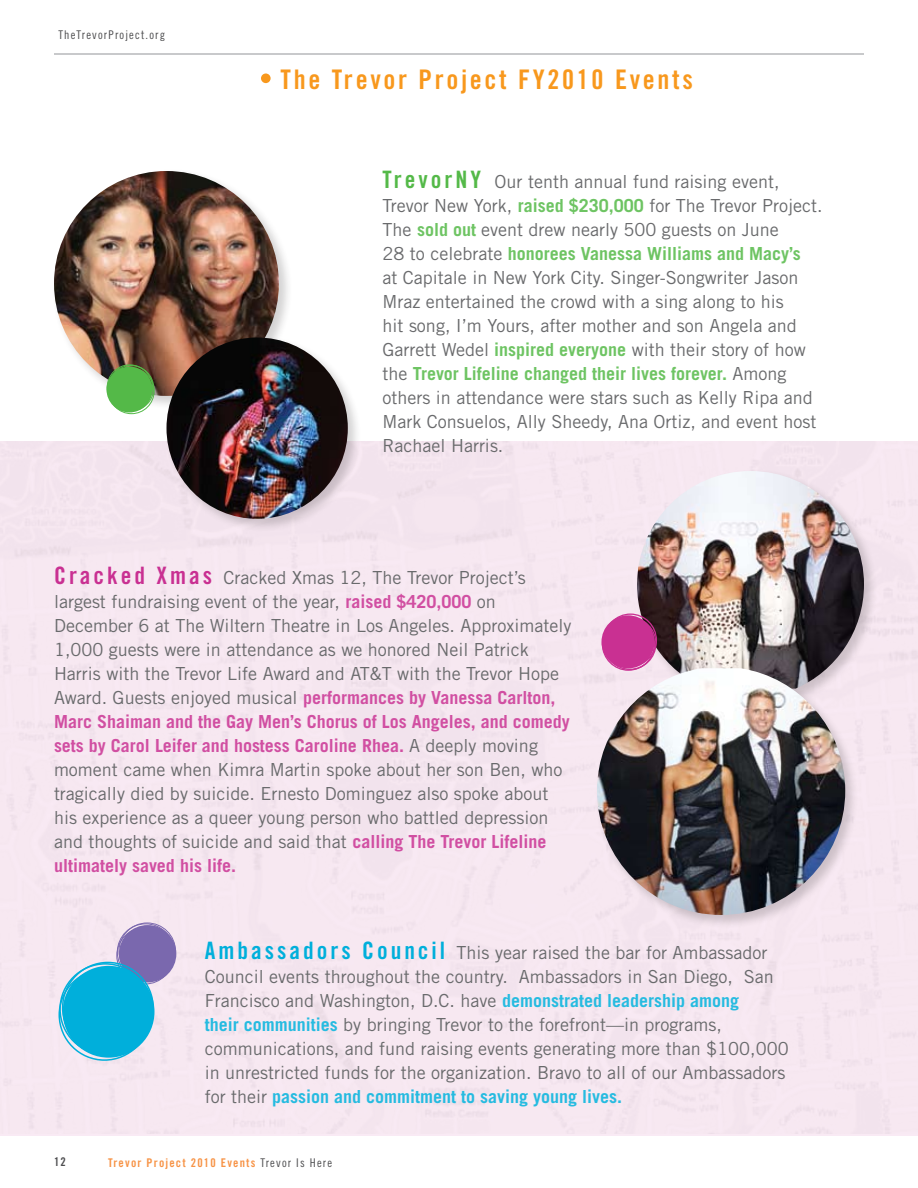
<style>
.page{position:relative;width:918px;height:1188px;background:#fff}
.page>*{position:absolute;margin:0;border:0;box-sizing:border-box;transform-origin:0 0}
.t1{font:27px "Trade Gothic LT Std Bd Cn 20";letter-spacing:.1em;color:#f8981d}
.t2{font:18px/24px "Trade Gothic LT Std";color:#696a6c}
.t3{font:12px "Trade Gothic LT Std Bd Cn 20";letter-spacing:.1em;color:#f79346}
.t4{font:12px "Trade Gothic LT Std Cn 18";letter-spacing:.1em;color:#4d4d4f}
.t5{font:12px "Trade Gothic LT Std Bd Cn 20";color:#4d4d4f}
.s1{font-family:"Trade Gothic LT Std Bd Cn 20";font-size:24px;color:#54b948}
.s2{font-weight:700;color:#6ec463}
.s3{font-family:"Trade Gothic LT Std Bd Cn 20";font-size:24px;color:#c93092}
.s4{font-weight:700;color:#d14fa2}
.s5{font-family:"Trade Gothic LT Std Bd Cn 20";font-size:24px;color:#00afdb}
.s6{font-weight:700;color:#26bbe0}
.s7{font-family:"Trade Gothic LT Std Cn 18";color:#4d4d4f}
</style>
<div class="page">
<div style="left:0;top:442px;width:918px;height:694px;background:#f7e8f1"></div>
<hr style="left:54px;top:54px;width:810px;height:1px;background:#939598">
<div style="left:51px;top:168px;width:242px;height:242px;background:#231f20;opacity:.2"></div>
<img style="left:54px;top:171px;width:225px;height:225px;border-radius:112px">
<div style="left:164px;top:335px;width:198px;height:198px;background:#231f20;opacity:.2"></div>
<img style="left:166px;top:338px;width:182px;height:181px;border-radius:91px">
<div style="left:107px;top:364px;width:46px;height:46px;border:1px solid #54b948;border-radius:50%"></div>
<div style="left:106px;top:367px;width:46px;height:45px;background:#54b948;border-radius:50%"></div>
<div style="left:119px;top:925px;width:57px;height:57px;background:#7a68ae;border-radius:50%"></div>
<div style="left:63px;top:966px;width:91px;height:92px;background:#00afdb;border-radius:50%"></div>
<div style="left:635px;top:468px;width:243px;height:235px;background:#231f20;opacity:.2"></div>
<img style="left:637px;top:471px;width:227px;height:218px">
<div style="left:602px;top:615px;width:53px;height:53px;background:#c93092;border-radius:50%"></div>
<div style="left:594px;top:666px;width:265px;height:263px;background:#231f20;opacity:.2"></div>
<img style="left:597px;top:668px;width:248px;height:247px">
<div style="left:261px;top:74px;width:10px;height:9px;background:#f8981d;border-radius:50%"></div>
<p class="t4" style="left:58px;top:27px;width:108px">TheTrevorProject.org</p>
<h1 class="t1" style="left:280px;top:63px;width:414px">The Trevor Project FY2010 Events</h1>
<p class="t2" style="left:382px;top:170px;width:442px"><span class="s1">TrevorNY</span> Our tenth annual fund raising event, Trevor New York, <span class="s2">raised $230,000</span> for The Trevor Project.<br>The <span class="s2">sold out</span> event drew nearly 500 guests on June<br>28 to celebrate <span class="s2">honorees Vanessa Williams and Macy’s<br></span>at Capitale in New York City. Singer-Songwriter Jason Mraz entertained the crowd with a sing along to his<br>hit song, I’m Yours, after mother and son Angela and Garrett Wedel <span class="s2">inspired everyone</span> with their story of how the <span class="s2">Trevor Lifeline changed their lives forever.</span> Among others in attendance were stars such as Kelly Ripa and Mark Consuelos, Ally Sheedy, Ana Ortiz, and event host Rachael Harris.</p>
<p class="t2" style="left:54px;top:566px;width:519px"><span class="s3">Cracked Xmas</span> Cracked Xmas 12, The Trevor Project’s largest fundraising event of the year, <span class="s4">raised $420,000</span> on December 6 at The Wiltern Theatre in Los Angeles. Approximately 1,000 guests were in attendance as we honored Neil Patrick Harris with the Trevor Life Award and AT&amp;T with the Trevor Hope Award. Guests enjoyed musical <span class="s4">performances by Vanessa Carlton, Marc Shaiman and the Gay Men’s Chorus of Los Angeles, and comedy sets by Carol Leifer and hostess Caroline Rhea.</span> A deeply moving moment came when Kimra Martin spoke about her son Ben, who tragically died by suicide. Ernesto Dominguez also spoke about his experience as a queer young person who battled depression and thoughts of suicide and said that <span class="s4">calling The Trevor Lifeline ultimately saved his life.</span></p>
<p class="t2" style="left:205px;top:941px;width:585px"><span class="s5">Ambassadors Council</span> This year raised the bar for Ambassador Council events throughout the country. Ambassadors in San Diego, San Francisco and Washington, D.C. have <span class="s6">demonstrated leadership among<br>their communities</span> by bringing Trevor to the forefront—in programs, communications, and fund raising events generating more than $100,000 in unrestricted funds for the organization. Bravo to all of our Ambassadors for their <span class="s6">passion and commitment to saving young lives.</span></p>
<p class="t5" style="left:54px;top:1155px;width:13px">12</p>
<p class="t3" style="left:108px;top:1155px;width:226px">Trevor Project 2010 Events <span class="s7">Trevor Is Here</span></p>
</div>
